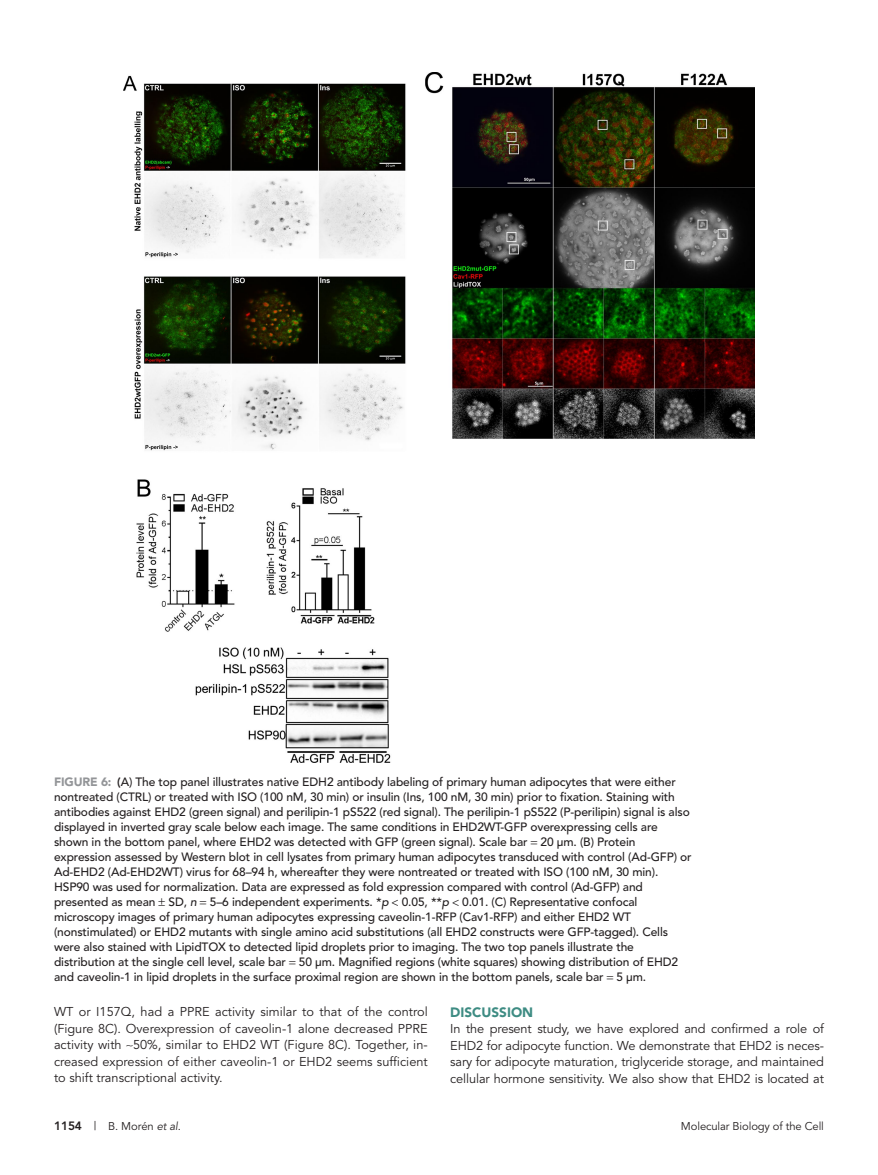
<style>
.page{position:relative;width:878px;height:1175px;background:#fff}
.page>*{position:absolute;margin:0;border:0;box-sizing:border-box;transform-origin:0 0}
.t1{font:900 13.5px "Avenir";color:#3e8c83}
.ParaFL{font:12.75px/16.5px "Avenir";color:#231f20;text-align:justify}
.FigCaption_35_5p{font:500 12px/15px "Avenir";letter-spacing:-.01em;color:#231f20}
.t2{font:11.25px "Avenir";letter-spacing:-.01em;color:#231f20}
.s1{font-weight:900;color:#939598}
.s2{font-weight:800}
.s3{font-style:italic}
.s4{font-weight:800;font-size:12px}
.s5{font-size:12px}
</style>
<div class="page">
<img style="left:124px;top:72px;width:630px;height:690px">
<p class="FigCaption_35_5p" style="left:54px;top:774px;width:639px"><span class="s1">FIGURE 6:</span> <span class="s2">(</span>A) The top panel illustrates native EDH2 antibody labeling of primary human adipocytes that were either nontreated (CTRL) or treated with ISO (100 nM, 30 min) or insulin (Ins, 100 nM, 30 min) prior to fixation. Staining with antibodies against EHD2 (green signal) and perilipin-1 pS522 (red signal). The perilipin-1 pS522 (P-perilipin) signal is also displayed in inverted gray scale below each image. The same conditions in EHD2WT-GFP overexpressing cells are shown in the bottom panel, where EHD2 was detected with GFP (green signal). Scale bar 20 µm. (B) Protein expression assessed by Western blot in cell lysates from primary human adipocytes transduced with control (Ad-GFP) or Ad-EHD2 (Ad-EHD2WT) virus for 68–94 h, whereafter they were nontreated or treated with ISO (100 nM, 30 min).<br>HSP90 was used for normalization. Data are expressed as fold expression compared with control (Ad-GFP) and presented as mean SD, <span class="s3">n</span> 5–6 independent experiments. *<span class="s3">p</span> 0.05, **<span class="s3">p</span> 0.01. (C) Representative confocal microscopy images of primary human adipocytes expressing caveolin-1-RFP (Cav1-RFP) and either EHD2 WT (nonstimulated) or EHD2 mutants with single amino acid substitutions (all EHD2 constructs were GFP-tagged). Cells were also stained with LipidTOX to detected lipid droplets prior to imaging. The two top panels illustrate the distribution at the single cell level, scale bar 50 µm. Magnified regions (white squares) showing distribution of EHD2 and caveolin-1 in lipid droplets in the surface proximal region are shown in the bottom panels, scale bar 5 µm.</p>
<p class="ParaFL" style="left:54px;top:1004px;width:375px">WT or I157Q, had a PPRE activity similar to that of the control (Figure 8C). Overexpression of caveolin-1 alone decreased PPRE activity with ∼50%, similar to EHD2 WT (Figure 8C). Together, in&shy;creased expression of either caveolin-1 or EHD2 seems sufficient to shift transcriptional activity.</p>
<h1 class="t1" style="left:450px;top:1004px;width:84px">DISCUSSION</h1>
<p class="ParaFL" style="left:450px;top:1021px;width:375px">In the present study, we have explored and confirmed a role of EHD2 for adipocyte function. We demonstrate that EHD2 is neces&shy;sary for adipocyte maturation, triglyceride storage, and maintained cellular hormone sensitivity. We also show that EHD2 is located at</p>
<p class="t2" style="left:54px;top:1119px;width:128px"><span class="s4">1154</span> <span class="s5">|</span> B. Morén <span class="s3">et al</span>.</p>
<p class="t2" style="left:681px;top:1119px;width:144px">Molecular Biology of the Cell</p>
</div>
